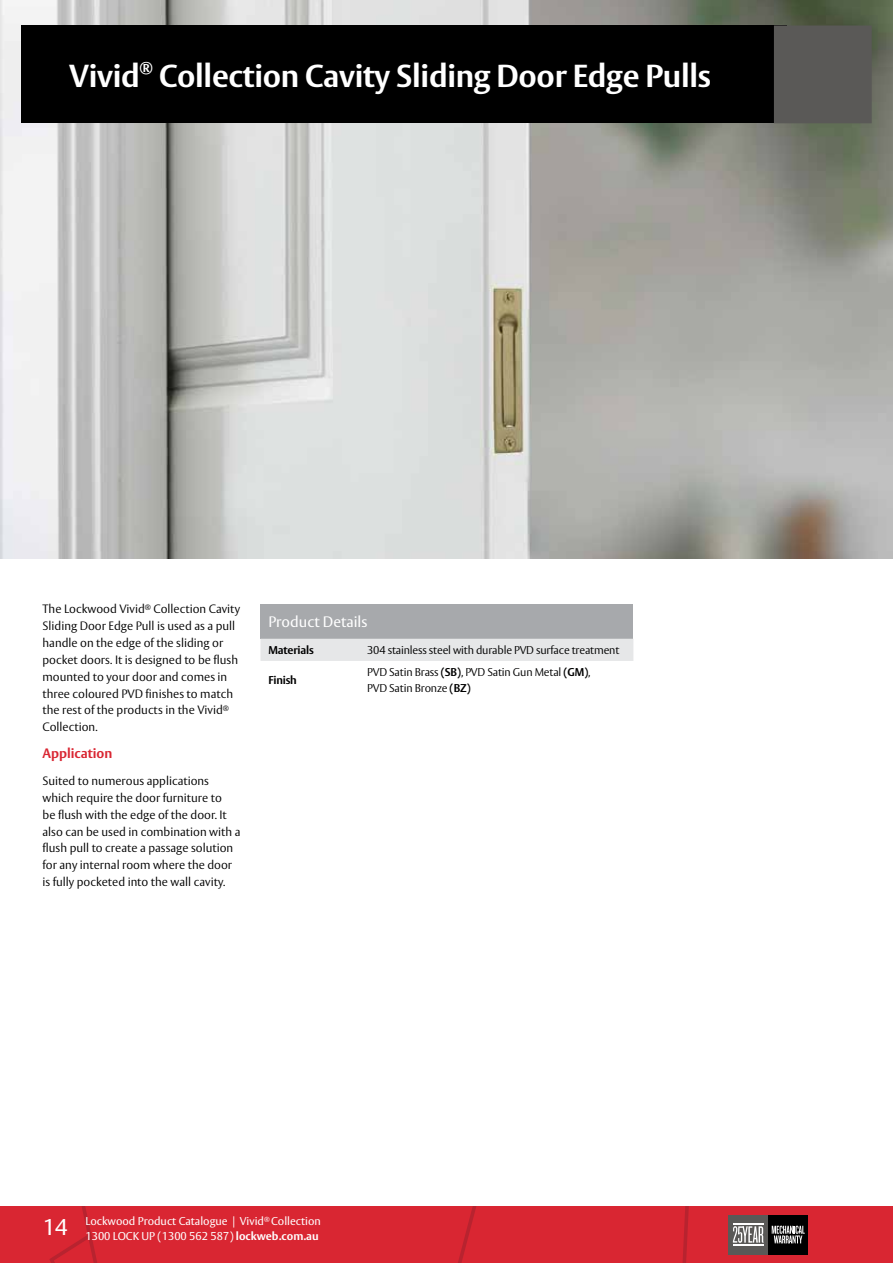
<style>
.page{position:relative;width:893px;height:1263px;background:#fff}
.page>*{position:absolute;margin:0;border:0;box-sizing:border-box;transform-origin:0 0}
.t1{font:700 31.5px "ASSA Vesta";letter-spacing:-.01em;color:#fff}
.t2{font:22.5px "ASSA Vesta";color:#fff}
.t3{font:700 15.75px "ASSA Vesta";color:#fff}
.t4{font:15px "ASSA Vesta";color:#fff}
.t5{font:700 13.5px "ASSA Vesta";color:#d92632}
.t6{font:300 12px/16.8px "ASSA Vesta";color:#000}
.t7{font:300 11.25px/15.8px "ASSA Vesta";letter-spacing:-.015em;color:#000}
.t8{font:11.25px/15px "ASSA Vesta";color:#fff}
.t9{font:700 11.25px "ASSA Vesta";letter-spacing:-.015em;color:#000}
.s1{font-weight:700}
</style>
<div class="page">
<div style="left:0;top:1206px;width:893px;height:57px;background:#d92632"></div>
<svg style="left:57px;top:1206px;width:37px;height:34px"></svg>
<div style="left:728px;top:1215px;width:40px;height:40px;background:#5a5957"></div>
<div style="left:768px;top:1215px;width:40px;height:40px;background:#000"></div>
<svg style="left:772px;top:1225px;width:33px;height:18px"></svg>
<svg style="left:733px;top:1226px;width:30px;height:17px"></svg>
<hr style="left:733px;top:1224px;width:30px;height:1px;background:#fff">
<hr style="left:733px;top:1244px;width:30px;height:1px;background:#fff">
<img style="left:0;top:0;width:893px;height:558px">
<div style="left:260px;top:604px;width:373px;height:35px;background:#a7a9ac"></div>
<div style="left:260px;top:639px;width:373px;height:22px;background:#e6e7e8"></div>
<div style="left:21px;top:26px;width:766px;height:97px;background:#000"></div>
<div style="left:774px;top:26px;width:98px;height:97px;background:#5a5957"></div>
<h1 class="t1" style="left:69px;top:56px;width:72px">Vivid</h1>
<h3 class="t3" style="left:139px;top:56px;width:15px">®</h3>
<h1 class="t1" style="left:159px;top:56px;width:553px">Collection Cavity Sliding Door Edge Pulls</h1>
<p class="t6" style="left:43px;top:601px;width:199px">The Lockwood Vivid<sup>®</sup> Collection Cavity Sliding Door Edge Pull is used as a pull handle on the edge of the sliding or pocket doors. It is designed to be flush mounted to your door and comes in three coloured PVD finishes to match the rest of the products in the Vivid<sup>® </sup>Collection.</p>
<p class="t5" style="left:43px;top:745px;width:71px">Application</p>
<p class="t6" style="left:43px;top:773px;width:199px">Suited to numerous applications which require the door furniture to<br>be flush with the edge of the door. It also can be used in combination with a flush pull to create a passage solution for any internal room where the door is fully pocketed into the wall cavity.</p>
<p class="t4" style="left:268px;top:613px;width:101px">Product Details</p>
<p class="t9" style="left:268px;top:643px;width:47px">Materials</p>
<p class="t7" style="left:367px;top:643px;width:254px">304 stainless steel with durable PVD surface treatment</p>
<p class="t9" style="left:268px;top:673px;width:30px">Finish</p>
<p class="t7" style="left:367px;top:665px;width:225px">PVD Satin Brass <span class="s1">(SB)</span>, PVD Satin Gun Metal <span class="s1">(GM)</span>,<br>PVD Satin Bronze <span class="s1">(BZ)</span></p>
<h2 class="t2" style="left:43px;top:1214px;width:26px">14</h2>
<p class="t8" style="left:85px;top:1214px;width:237px">Lockwood Product Catalogue | Vivid<sup>®</sup> Collection<br>1300 LOCK UP (1300 562 587) <span class="s1">lockweb.com.au</span></p>
</div>
